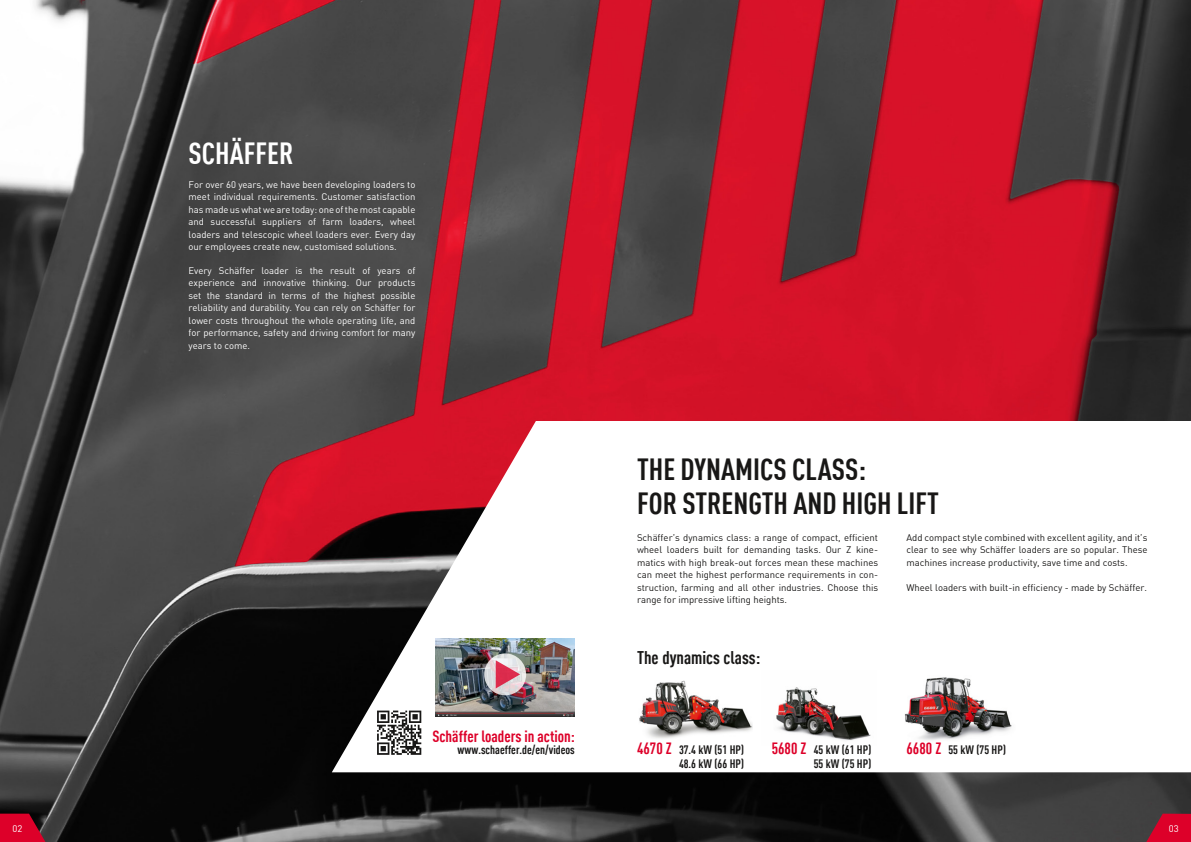
<style>
.page{position:relative;width:1191px;height:842px;background:#fff}
.page>*{position:absolute;margin:0;border:0;box-sizing:border-box;transform-origin:0 0}
.t1{font:700 condensed 30px/34.5px "DIN Offc Pro";color:#181716}
.t2{font:700 condensed 30px "DIN Offc Pro";color:#fff}
.t3{font:700 condensed 18px "DIN Offc Pro";color:#181716}
.t4{font:700 condensed 16px "DIN Offc Pro";color:#dd0029}
.t5{font:700 condensed 12px "DIN Offc Pro";color:#181716}
.t6{font:9.5px/12.5px "DIN Offc Pro";color:#fff;text-align:justify}
.t7{font:9.5px/12.5px "DIN Offc Pro";color:#181716;text-align:justify}
.s1{font-size:16px;color:#dd0029}
</style>
<div class="page">
<img style="left:0;top:0;width:1191px;height:842px">
<svg style="left:1146px;top:814px;width:45px;height:28px"></svg>
<svg style="left:0;top:814px;width:45px;height:28px"></svg>
<svg style="left:332px;top:421px;width:859px;height:351px"></svg>
<img style="left:904px;top:673px;width:111px;height:70px">
<img style="left:634px;top:664px;width:118px;height:78px">
<img style="left:761px;top:670px;width:115px;height:75px">
<svg style="left:375px;top:709px;width:48px;height:48px"></svg>
<svg style="left:377px;top:710px;width:44px;height:45px"></svg>
<img style="left:435px;top:638px;width:140px;height:79px">
<svg style="left:484px;top:653px;width:42px;height:42px"></svg>
<svg style="left:496px;top:660px;width:24px;height:28px"></svg>
<h1 class="t2" style="left:189px;top:131px;width:106px">SCHÄFFER</h1>
<p class="t6" style="left:189px;top:177px;width:228px">For over 60 years, we have been developing loaders to meet individual requirements. Customer satisfaction has made us what we are today: one of the most capable and successful suppliers of farm loaders, wheel loaders and telescopic wheel loaders ever. Every day our employees create new, customised solutions.</p>
<p class="t6" style="left:189px;top:264px;width:228px">Every Schäffer loader is the result of years of experience and innovative thinking. Our products set the standard in terms of the highest possible reliability and durability. You can rely on Schäffer for lower costs throughout the whole operating life, and for performance, safety and driving comfort for many years to come.</p>
<h3 class="t4" style="left:432px;top:724px;width:144px">Schäffer loaders in action:</h3>
<p class="t5" style="left:457px;top:741px;width:119px">www.schaeffer.de/en/videos</p>
<h1 class="t1" style="left:637px;top:450px;width:303px">THE DYNAMICS CLASS:<br>FOR STRENGTH AND HIGH LIFT</h1>
<p class="t7" style="left:637px;top:530px;width:242px">Schäffer’s dynamics class: a range of compact, efficient wheel loaders built for demanding tasks. Our Z kine&shy;matics with high break-out forces mean these machines can meet the highest performance requirements in con&shy;struction, farming and all other industries. Choose this range for impressive lifting heights.</p>
<p class="t7" style="left:906px;top:530px;width:242px">Add compact style combined with excellent agility, and it’s clear to see why Schäffer loaders are so popular. These machines increase productivity, save time and costs.</p>
<p class="t7" style="left:906px;top:580px;width:242px">Wheel loaders with built-in efficiency - made by Schäffer.</p>
<h2 class="t3" style="left:637px;top:644px;width:125px">The dynamics class:</h2>
<p class="t5" style="left:637px;top:741px;width:109px"><span class="s1">4670 Z</span> 37.4 kW (51 HP)</p>
<p class="t5" style="left:771px;top:741px;width:101px"><span class="s1">5680 Z</span> 45 kW (61 HP)</p>
<p class="t5" style="left:906px;top:741px;width:101px"><span class="s1">6680 Z</span> 55 kW (75 HP)</p>
<p class="t5" style="left:679px;top:755px;width:67px">48.6 kW (66 HP)</p>
<p class="t5" style="left:813px;top:755px;width:59px">55 kW (75 HP)</p>
<p class="t6" style="left:13px;top:822px;width:11px">02</p>
<p class="t6" style="left:1168px;top:822px;width:11px">03</p>
</div>
